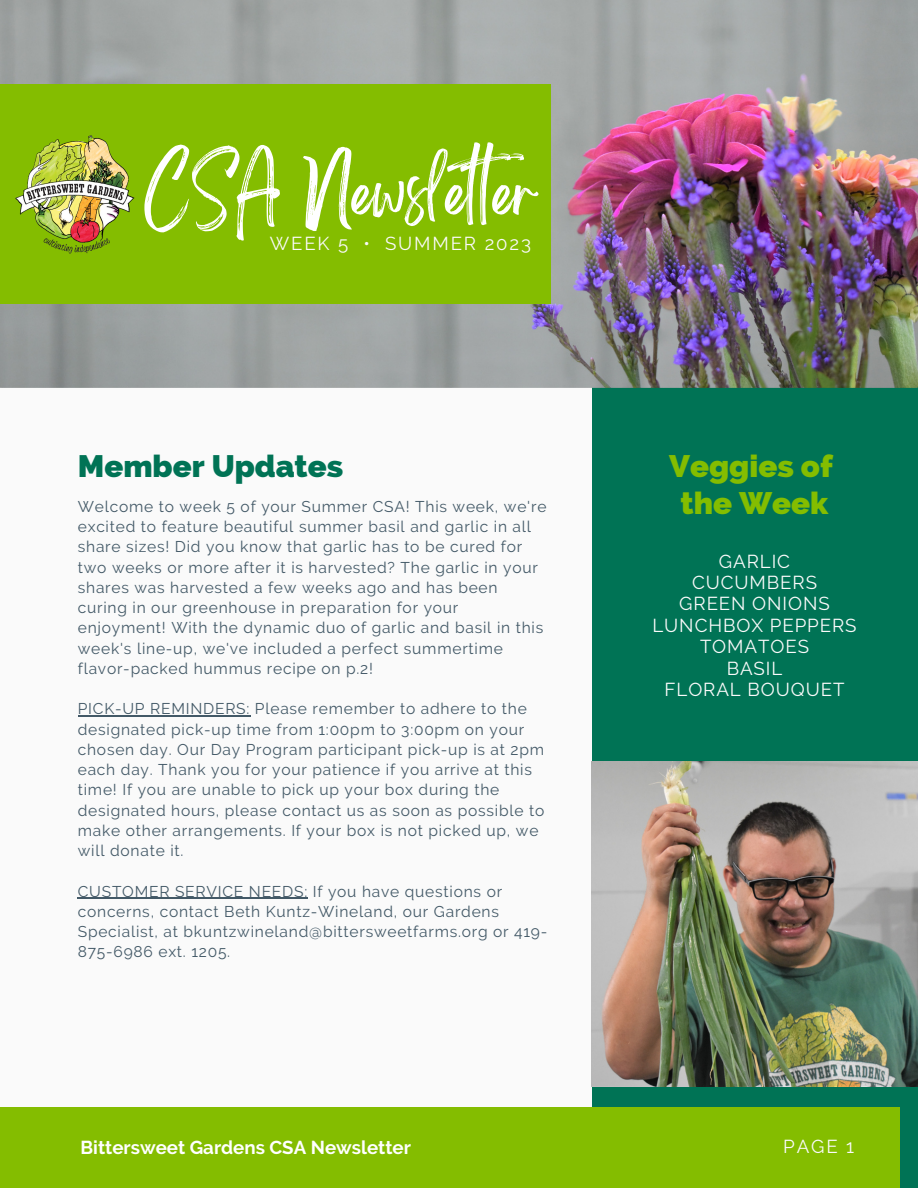
<style>
.page{position:relative;width:918px;height:1188px;background:#fafafa}
.page>*{position:absolute;margin:0;border:0;box-sizing:border-box;transform-origin:0 0}
.t1{font:54.45px "Brightwall";color:#fff}
.t2{font:800 31.2px "Raleway";color:#84bd00}
.t3{font:800 31.2px "Raleway";color:#007355}
.t4{font:18.75px "Raleway";letter-spacing:.05em;color:#fafafa}
.t5{font:700 18.75px "Raleway";color:#fff}
.t6{font:18.75px "Raleway";letter-spacing:.1em;color:#fafafa}
.t7{font:15.6px/20.2px "Raleway";letter-spacing:.05em;color:#435967}
</style>
<div class="page">
<div style="left:593px;top:342px;width:325px;height:846px;background:#007355"></div>
<img style="left:0;top:0;width:918px;height:388px">
<img style="left:592px;top:761px;width:325px;height:326px">
<div style="left:0;top:84px;width:550px;height:219px;background:#84bd00"></div>
<div style="left:0;top:1107px;width:900px;height:81px;background:#84bd00"></div>
<img style="left:15px;top:135px;width:120px;height:119px">
<hr style="left:78px;top:716px;width:172px;height:1px;background:#435967">
<hr style="left:78px;top:898px;width:230px;height:1px;background:#435967">
<p class="t1" style="left:144px;top:173px;width:394px">CSA Newsleter</p>
<p class="t6" style="left:270px;top:232px;width:263px">WEEK 5 • SUMMER 2023</p>
<p class="t3" style="left:78px;top:448px;width:267px">Member Updates</p>
<p class="t7" style="left:78px;top:496px;width:470px">Welcome to week 5 of your Summer CSA! This week, we're excited to feature beautiful summer basil and garlic in all share sizes! Did you know that garlic has to be cured for two weeks or more after it is harvested? The garlic in your shares was harvested a few weeks ago and has been curing in our greenhouse in preparation for your enjoyment! With the dynamic duo of garlic and basil in this week's line-up, we've included a perfect summertime flavor-packed hummus recipe on p.2!</p>
<p class="t7" style="left:78px;top:699px;width:468px">PICK-UP REMINDERS: Please remember to adhere to the designated pick-up time from 1:00pm to 3:00pm on your chosen day. Our Day Program participant pick-up is at 2pm each day. Thank you for your patience if you arrive at this time! If you are unable to pick up your box during the designated hours, please contact us as soon as possible to make other arrangements. If your box is not picked up, we will donate it.</p>
<p class="t7" style="left:78px;top:881px;width:471px">CUSTOMER SERVICE NEEDS: If you have questions or concerns, contact Beth Kuntz-Wineland, our Gardens Specialist, at bkuntzwineland@bittersweetfarms.org or 419- 875-6986 ext. 1205.</p>
<p class="t2" style="left:669px;top:448px;width:165px">Veggies of</p>
<p class="t2" style="left:681px;top:485px;width:149px">the Week</p>
<p class="t4" style="left:719px;top:550px;width:73px">GARLIC</p>
<p class="t4" style="left:692px;top:571px;width:126px">CUCUMBERS</p>
<p class="t4" style="left:679px;top:593px;width:152px">GREEN ONIONS</p>
<p class="t4" style="left:652px;top:614px;width:206px">LUNCHBOX PEPPERS</p>
<p class="t4" style="left:700px;top:636px;width:111px">TOMATOES</p>
<p class="t4" style="left:727px;top:657px;width:57px">BASIL</p>
<p class="t4" style="left:665px;top:678px;width:181px">FLORAL BOUQUET</p>
<p class="t5" style="left:81px;top:1136px;width:332px">Bittersweet Gardens CSA Newsletter</p>
<p class="t4" style="left:783px;top:1135px;width:73px">PAGE 1</p>
</div>
